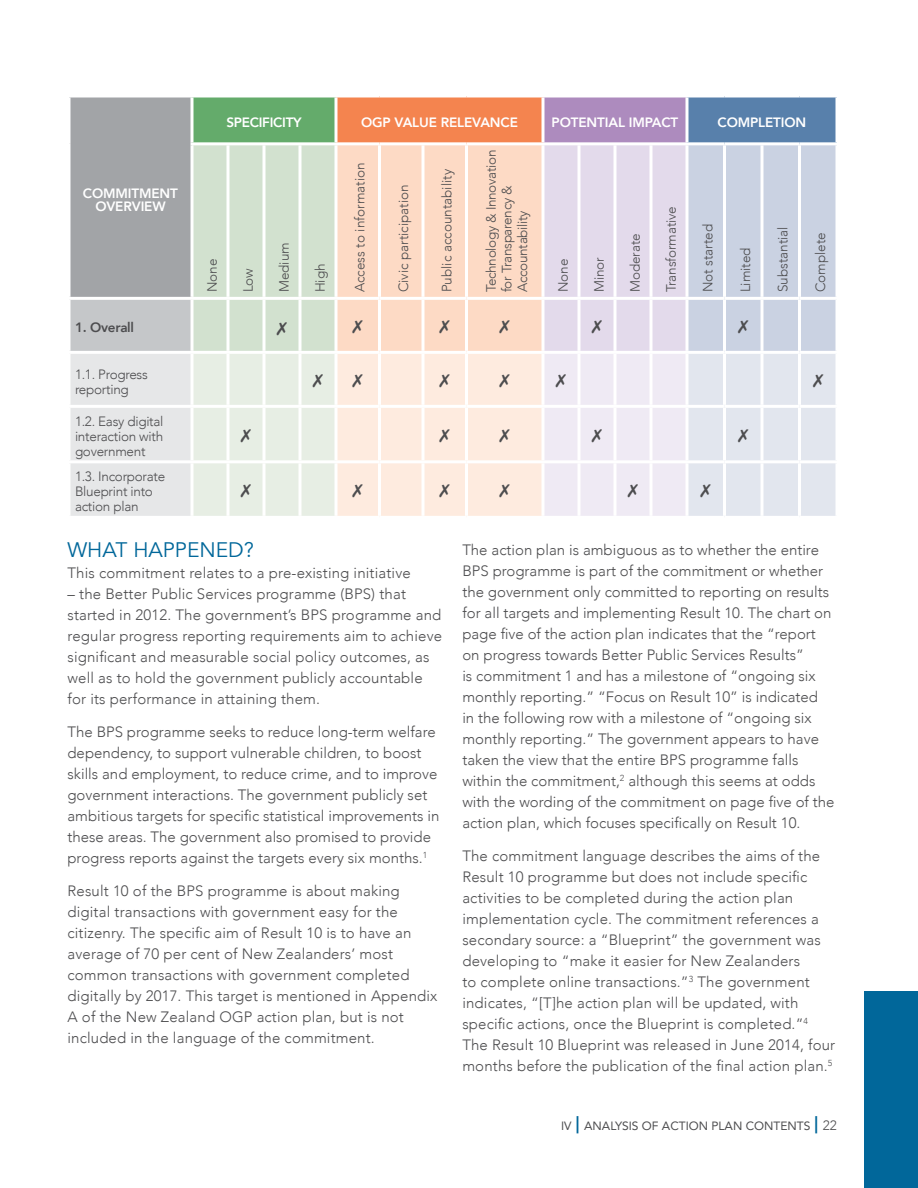
<style>
.page{position:relative;width:918px;height:1188px;background:#fff}
.page>*{position:absolute;margin:0;border:0;box-sizing:border-box;transform-origin:0 0}
.t1{font:21px "Avenir";color:#01679a}
.t2{font:300 15px/21px "Avenir";letter-spacing:.01em;color:#4d4d4f}
.t3{font:300 13.5px/15px "Avenir";letter-spacing:-.02em;color:#4d4d4f}
.t4{font:300 13.5px "Avenir";color:#4d4d4f}
.t5{font:800 13.5px/13.5px "Avenir";letter-spacing:-.01em;color:#fff;text-align:center}
.t6{font:800 13.5px "Avenir";letter-spacing:-.02em;color:#4d4d4f}
.t7{font:12px "Avenir";color:#4d4d4f}
.s1{font-weight:500;font-size:22.5px;color:#01679a}
.s2{font-weight:300;font-size:13.5px}
</style>
<div class="page">
<div style="left:864px;top:991px;width:54px;height:197px;background:#01679a"></div>
<div style="left:69px;top:96px;width:123px;height:202px;background:#a2a4a7"></div>
<div style="left:192px;top:96px;width:144px;height:48px;background:#64ab6b"></div>
<div style="left:336px;top:96px;width:207px;height:48px;background:#f4844f"></div>
<div style="left:543px;top:96px;width:144px;height:48px;background:#ad8bbe"></div>
<div style="left:687px;top:96px;width:150px;height:48px;background:#5880ab"></div>
<svg style="left:69px;top:96px;width:123px;height:2px"></svg>
<hr style="left:68px;top:98px;width:2px;height:46px;background:#fff">
<svg style="left:192px;top:96px;width:36px;height:2px"></svg>
<svg style="left:190px;top:98px;width:4px;height:44px"></svg>
<svg style="left:228px;top:96px;width:36px;height:2px"></svg>
<svg style="left:264px;top:96px;width:36px;height:2px"></svg>
<svg style="left:300px;top:96px;width:36px;height:2px"></svg>
<svg style="left:336px;top:96px;width:44px;height:2px"></svg>
<svg style="left:334px;top:98px;width:4px;height:44px"></svg>
<svg style="left:380px;top:96px;width:43px;height:2px"></svg>
<svg style="left:423px;top:96px;width:43px;height:2px"></svg>
<svg style="left:466px;top:96px;width:77px;height:2px"></svg>
<svg style="left:543px;top:96px;width:36px;height:2px"></svg>
<hr style="left:542px;top:98px;width:2px;height:44px;background:#fff">
<svg style="left:579px;top:96px;width:36px;height:2px"></svg>
<svg style="left:615px;top:96px;width:36px;height:2px"></svg>
<svg style="left:651px;top:96px;width:36px;height:2px"></svg>
<svg style="left:687px;top:96px;width:37px;height:2px"></svg>
<hr style="left:686px;top:98px;width:2px;height:44px;background:#fff">
<svg style="left:724px;top:96px;width:38px;height:2px"></svg>
<svg style="left:762px;top:96px;width:38px;height:2px"></svg>
<svg style="left:800px;top:96px;width:37px;height:2px"></svg>
<hr style="left:836px;top:98px;width:2px;height:44px;background:#fff">
<hr style="left:190px;top:142px;width:38px;height:3px;background:#fff">
<hr style="left:228px;top:142px;width:36px;height:3px;background:#fff">
<hr style="left:264px;top:142px;width:36px;height:3px;background:#fff">
<hr style="left:300px;top:142px;width:36px;height:3px;background:#fff">
<hr style="left:336px;top:142px;width:44px;height:3px;background:#fff">
<hr style="left:380px;top:142px;width:43px;height:3px;background:#fff">
<hr style="left:423px;top:142px;width:43px;height:3px;background:#fff">
<hr style="left:466px;top:142px;width:77px;height:3px;background:#fff">
<hr style="left:543px;top:142px;width:36px;height:3px;background:#fff">
<hr style="left:579px;top:142px;width:36px;height:3px;background:#fff">
<hr style="left:615px;top:142px;width:36px;height:3px;background:#fff">
<hr style="left:651px;top:142px;width:36px;height:3px;background:#fff">
<hr style="left:687px;top:142px;width:37px;height:3px;background:#fff">
<hr style="left:724px;top:142px;width:38px;height:3px;background:#fff">
<hr style="left:762px;top:142px;width:38px;height:3px;background:#fff">
<hr style="left:800px;top:142px;width:38px;height:3px;background:#fff">
<svg style="left:69px;top:144px;width:768px;height:372px"></svg>
<p class="t5" style="left:83px;top:186px;width:97px">COMMITMENT<br>OVERVIEW</p>
<p class="t5" style="left:226px;top:116px;width:77px">SPECIFICITY</p>
<p class="t5" style="left:361px;top:116px;width:158px">OGP VALUE RELEVANCE</p>
<p class="t5" style="left:552px;top:116px;width:128px">POTENTIAL IMPACT</p>
<p class="t5" style="left:718px;top:116px;width:90px">COMPLETION</p>
<p class="t3" style="left:205px;top:292px;width:35px;rotate:-90deg">None</p>
<p class="t3" style="left:241px;top:292px;width:26px;rotate:-90deg">Low</p>
<p class="t3" style="left:277px;top:292px;width:52px;rotate:-90deg">Medium</p>
<p class="t3" style="left:313px;top:292px;width:30px;rotate:-90deg">High</p>
<p class="t4" style="left:352px;top:292px;width:131px;rotate:-90deg">Access to information</p>
<p class="t4" style="left:395px;top:292px;width:109px;rotate:-90deg">Civic participation</p>
<p class="t4" style="left:439px;top:292px;width:125px;rotate:-90deg">Public accountability</p>
<p class="t3" style="left:483px;top:292px;width:144px;line-height:15.8px;rotate:-90deg">Technology &amp; Innovation for Transparency &amp;<br>Accountability</p>
<p class="t3" style="left:556px;top:292px;width:35px;rotate:-90deg">None</p>
<p class="t3" style="left:592px;top:292px;width:37px;rotate:-90deg">Minor</p>
<p class="t4" style="left:627px;top:292px;width:61px;rotate:-90deg">Moderate</p>
<p class="t3" style="left:664px;top:292px;width:88px;rotate:-90deg">Transformative</p>
<p class="t4" style="left:700px;top:292px;width:70px;rotate:-90deg">Not started</p>
<p class="t4" style="left:737px;top:292px;width:46px;rotate:-90deg">Limited</p>
<p class="t4" style="left:775px;top:292px;width:68px;rotate:-90deg">Substantial</p>
<p class="t4" style="left:812px;top:292px;width:62px;rotate:-90deg">Complete</p>
<p class="t6" style="left:75px;top:317px;width:61px">1. Overall</p>
<p class="t3" style="left:75px;top:366px;width:74px">1.1. Progress reporting</p>
<p class="t3" style="left:75px;top:414px;width:90px;text-align:justify">1.2. Easy digital interaction with government</p>
<p class="t3" style="left:75px;top:469px;width:92px">1.3. Incorporate<br>Blueprint into action plan</p>
<h1 class="t1" style="left:68px;top:537px;width:188px">WHAT HAPPENED?</h1>
<p class="t2" style="left:68px;top:562px;width:345px">This commitment relates to a pre-existing initiative</p>
<p class="t2" style="left:68px;top:583px;width:376px">– the Better Public Services programme (BPS) that started in 2012. The government’s BPS programme and regular progress reporting requirements aim to achieve significant and measurable social policy outcomes, as well as to hold the government publicly accountable for its performance in attaining them.</p>
<p class="t2" style="left:68px;top:721px;width:374px">The BPS programme seeks to reduce long-term welfare dependency, to support vulnerable children, to boost skills and employment, to reduce crime, and to improve government interactions. The government publicly set ambitious targets for specific statistical improvements in these areas. The government also promised to provide progress reports against the targets every six months.<sup>1</sup></p>
<p class="t2" style="left:68px;top:880px;width:371px">Result 10 of the BPS programme is about making digital transactions with government easy for the citizenry. The specific aim of Result 10 is to have an average of 70 per cent of New Zealanders’ most common transactions with government completed digitally by 2017. This target is mentioned in Appendix A of the New Zealand OGP action plan, but is not included in the language of the commitment.</p>
<p class="t2" style="left:462px;top:540px;width:374px">The action plan is ambiguous as to whether the entire BPS programme is part of the commitment or whether the government only committed to reporting on results for all targets and implementing Result 10. The chart on page five of the action plan indicates that the “report on progress towards Better Public Services Results”<br>is commitment 1 and has a milestone of “ongoing six monthly reporting.” “Focus on Result 10” is indicated<br>in the following row with a milestone of “ongoing six monthly reporting.” The government appears to have taken the view that the entire BPS programme falls within the commitment,<sup>2</sup> although this seems at odds with the wording of the commitment on page five of the action plan, which focuses specifically on Result 10.</p>
<p class="t2" style="left:462px;top:846px;width:374px">The commitment language describes the aims of the Result 10 programme but does not include specific activities to be completed during the action plan implementation cycle. The commitment references a secondary source: a “Blueprint” the government was developing to “make it easier for New Zealanders<br>to complete online transactions.”<sup>3</sup> The government indicates, “[T]he action plan will be updated, with specific actions, once the Blueprint is completed.”<sup>4<br></sup>The Result 10 Blueprint was released in June 2014, four months before the publication of the final action plan.<sup>5</sup></p>
<p class="t7" style="left:561px;top:1116px;width:277px">IV <span class="s1">|</span> ANALYSIS OF ACTION PLAN CONTENTS <span class="s1">|</span> <span class="s2">22</span></p>
</div>
